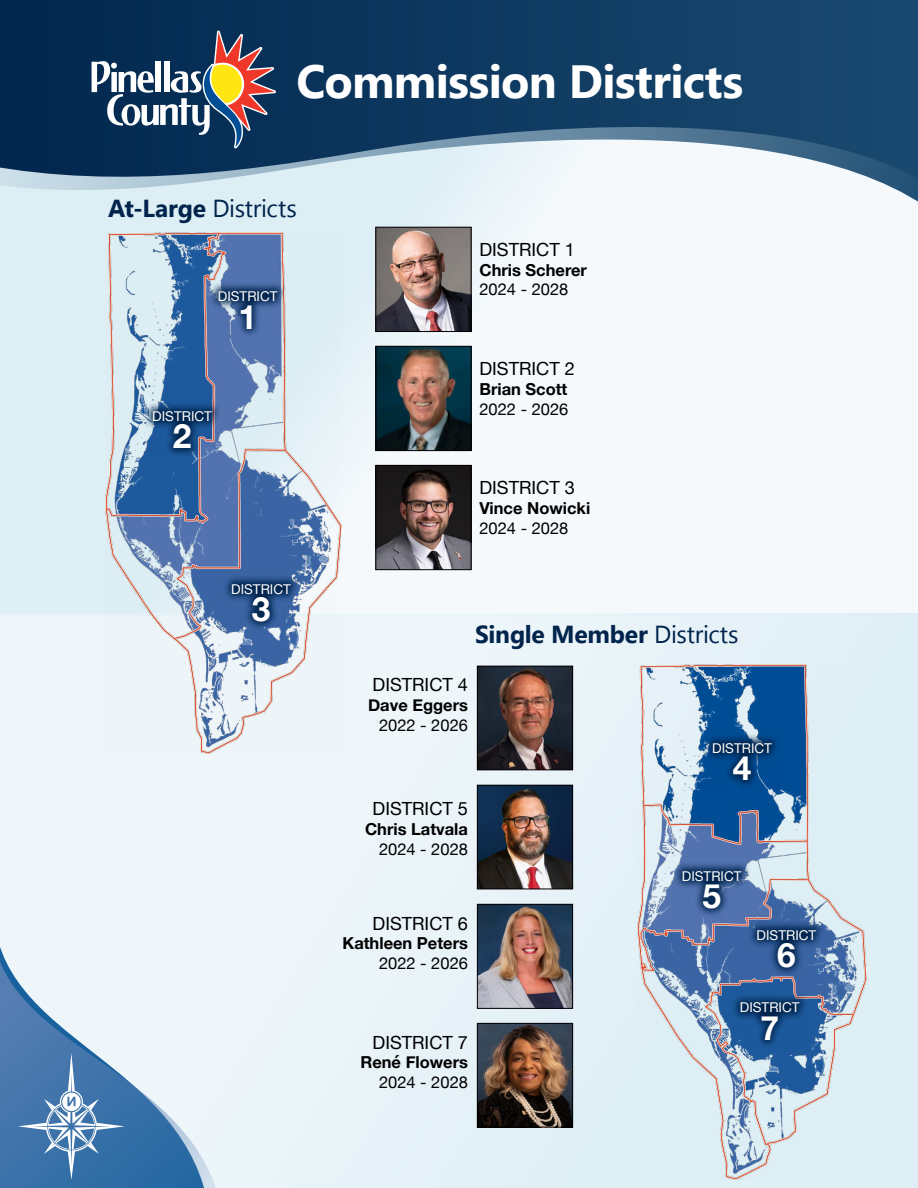
<style>
.page{position:relative;width:918px;height:1188px;background:#fff}
.page>*{position:absolute;margin:0;border:0;box-sizing:border-box;transform-origin:0 0}
.t1{font:700 46.5px "Nirmala UI";letter-spacing:-.015em;color:#fff}
.t2{font:700 33.45px "Helvetica Neue";color:#fff}
.t3{font:700 24.6px "Nirmala UI";letter-spacing:-.01em;color:#00244c}
.t4{font:24.6px "Nirmala UI";letter-spacing:-.01em;color:#00244c}
.t5{font:18.15px "Helvetica Neue";color:#000}
.t6{font:700 16.5px/19.8px "Helvetica Neue";color:#000;text-align:right}
.t7{font:13.5px "Helvetica Neue";color:#fff}
.s1{font-weight:700}
.s2{font-weight:400}
</style>
<div class="page">
<div style="left:0;top:0;width:918px;height:616px;background:linear-gradient(to right,#daedf4,#fcfcfe)"></div>
<svg style="left:0;top:0;width:918px;height:228px"></svg>
<div style="left:0;top:613px;width:918px;height:575px;background:#ebf5f9"></div>
<svg style="left:0;top:947px;width:216px;height:241px"></svg>
<img style="left:638px;top:665px;width:229px;height:515px">
<img style="left:105px;top:232px;width:237px;height:522px">
<svg style="left:18px;top:1053px;width:107px;height:127px;background:#5987b6"></svg>
<svg style="left:704px;top:733px;width:77px;height:57px;background:#064380"></svg>
<svg style="left:748px;top:920px;width:78px;height:58px;background:#2c5288"></svg>
<svg style="left:731px;top:993px;width:78px;height:56px;background:#164a84"></svg>
<svg style="left:673px;top:861px;width:78px;height:58px;background:#3c5c91"></svg>
<svg style="left:209px;top:282px;width:78px;height:56px;background:#4b6797"></svg>
<svg style="left:223px;top:574px;width:77px;height:58px;background:#33588b"></svg>
<svg style="left:144px;top:401px;width:77px;height:57px;background:#31598a"></svg>
<svg style="left:92px;top:30px;width:184px;height:118px;background:#4c5b6f"></svg>
<img style="left:378px;top:348px;width:92px;height:101px">
<div style="left:376px;top:346px;width:96px;height:105px;border:1px solid #000"></div>
<img style="left:377px;top:467px;width:93px;height:101px">
<div style="left:375px;top:465px;width:97px;height:105px;border:1px solid #000"></div>
<img style="left:377px;top:229px;width:93px;height:101px">
<div style="left:375px;top:227px;width:97px;height:105px;border:1px solid #000"></div>
<img style="left:479px;top:668px;width:92px;height:100px">
<div style="left:477px;top:666px;width:96px;height:104px;border:1px solid #000"></div>
<img style="left:479px;top:787px;width:92px;height:100px">
<div style="left:477px;top:785px;width:96px;height:104px;border:1px solid #000"></div>
<img style="left:479px;top:906px;width:92px;height:101px">
<div style="left:477px;top:904px;width:96px;height:105px;border:1px solid #000"></div>
<img style="left:479px;top:1025px;width:92px;height:100px">
<div style="left:477px;top:1023px;width:96px;height:104px;border:1px solid #000"></div>
<h1 class="t1" style="left:296px;top:43px;width:448px">Commission Districts</h1>
<h1 class="t4" style="left:108px;top:189px;width:190px"><span class="s1">At-Large</span> Districts</h1>
<p class="t7" style="left:218px;top:286px;width:61px">DISTRICT</p>
<p class="t2" style="left:238px;top:290px;width:20px">1</p>
<p class="t7" style="left:152px;top:406px;width:61px">DISTRICT</p>
<p class="t2" style="left:173px;top:410px;width:20px">2</p>
<p class="t7" style="left:231px;top:579px;width:61px">DISTRICT</p>
<p class="t2" style="left:252px;top:583px;width:20px">3</p>
<p class="t5" style="left:479px;top:236px;width:97px">DISTRICT 1</p>
<p class="t6" style="left:479px;top:260px;width:109px;text-align:left">Chris Scherer<br><span class="s2">2024 - 2028</span></p>
<p class="t5" style="left:479px;top:355px;width:97px">DISTRICT 2</p>
<p class="t6" style="left:479px;top:379px;width:90px;text-align:left">Brian Scott<br><span class="s2">2022 - 2026</span></p>
<p class="t5" style="left:479px;top:474px;width:97px">DISTRICT 3</p>
<p class="t6" style="left:479px;top:498px;width:112px;text-align:left">Vince Nowicki<br><span class="s2">2024 - 2028</span></p>
<h2 class="t3" style="left:475px;top:614px;width:265px">Single Member <span class="s2">Districts</span></h2>
<p class="t5" style="left:373px;top:672px;width:97px">DISTRICT 4</p>
<p class="t6" style="left:368px;top:696px;width:101px">Dave Eggers<br><span class="s2">2022 - 2026</span></p>
<p class="t5" style="left:373px;top:796px;width:97px">DISTRICT 5</p>
<p class="t6" style="left:365px;top:820px;width:104px">Chris Latvala<br><span class="s2">2024 - 2028</span></p>
<p class="t5" style="left:373px;top:910px;width:97px">DISTRICT 6</p>
<p class="t6" style="left:342px;top:934px;width:127px">Kathleen Peters<br><span class="s2">2022 - 2026</span></p>
<p class="t5" style="left:373px;top:1029px;width:97px">DISTRICT 7</p>
<p class="t6" style="left:360px;top:1053px;width:109px">René Flowers<br><span class="s2">2024 - 2028</span></p>
<p class="t7" style="left:712px;top:738px;width:61px">DISTRICT</p>
<p class="t2" style="left:733px;top:742px;width:20px">4</p>
<p class="t7" style="left:682px;top:866px;width:61px">DISTRICT</p>
<p class="t2" style="left:702px;top:870px;width:20px">5</p>
<p class="t7" style="left:757px;top:925px;width:61px">DISTRICT</p>
<p class="t2" style="left:777px;top:929px;width:20px">6</p>
<p class="t7" style="left:740px;top:997px;width:61px">DISTRICT</p>
<p class="t2" style="left:760px;top:1001px;width:20px">7</p>
</div>
